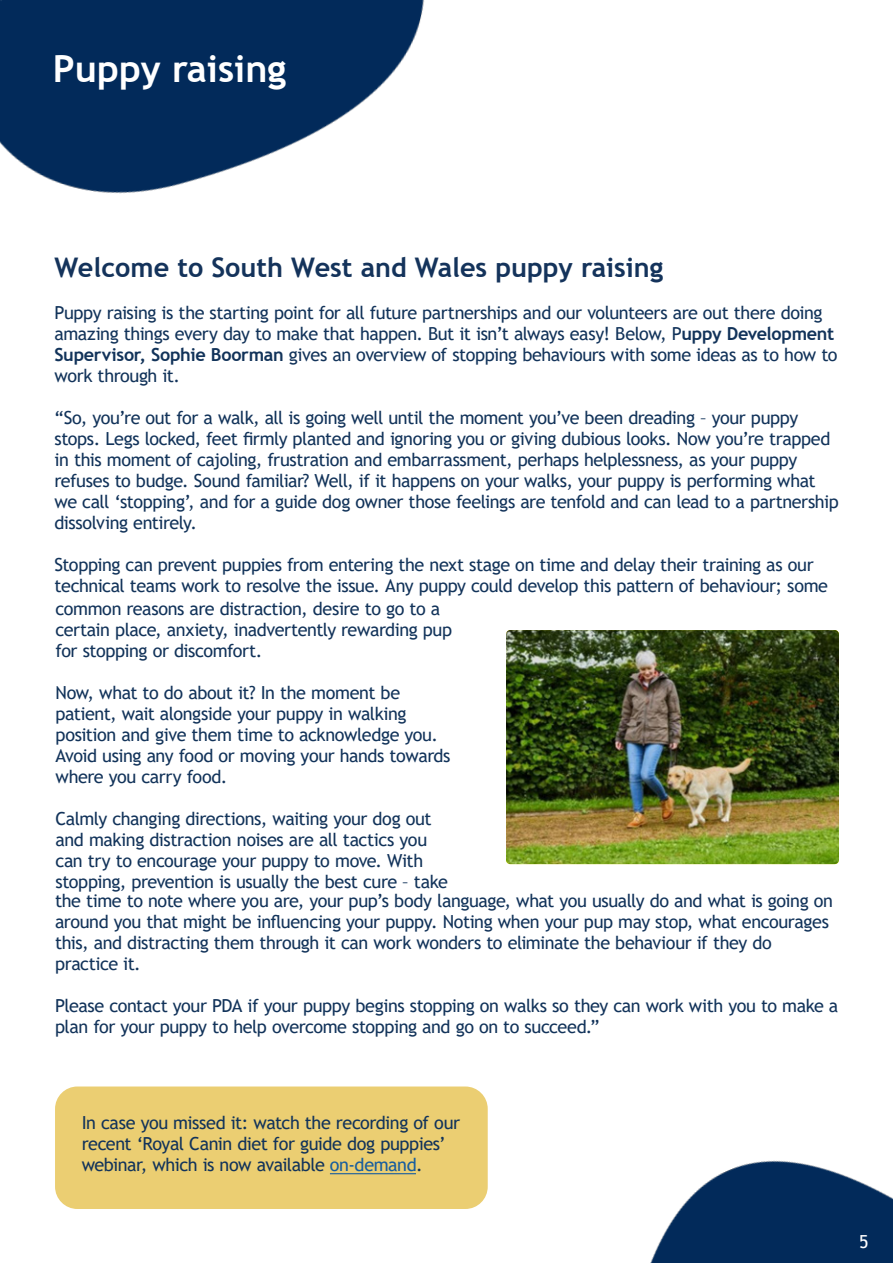
<style>
.page{position:relative;width:893px;height:1263px;background:#fff}
.page>*{position:absolute;margin:0;border:0;box-sizing:border-box;transform-origin:0 0}
.Page_title{font:700 37.5px "Trebuchet MS";color:#fff}
.Small_heading{font:700 27px "Trebuchet MS";color:#14335b}
.t1{font:18px/21px "Trebuchet MS";letter-spacing:-.025em;color:#12335a}
.t2{font:18px "Trebuchet MS";color:#fff}
.s1{font-weight:700}
.s2{color:#175d9e}
</style>
<div class="page">
<img style="left:0;top:0;width:424px;height:194px">
<img style="left:650px;top:1160px;width:243px;height:103px">
<div style="left:55px;top:1086px;width:433px;height:123px;background:#ebce72;border-radius:22px"></div>
<hr style="left:330px;top:1173px;width:86px;height:1px;background:#175d9e">
<img style="left:506px;top:630px;width:333px;height:234px">
<p class="Page_title" style="left:53px;top:45px;width:235px">Puppy raising</p>
<p class="Small_heading" style="left:55px;top:250px;width:610px">Welcome to South West and Wales puppy raising</p>
<p class="t1" style="left:55px;top:302px;width:785px">Puppy raising is the starting point for all future partnerships and our volunteers are out there doing amazing things every day to make that happen. But it isn’t always easy! Below, P<span class="s1">uppy Development Supervisor, Sophie Boorman</span> gives an overview of stopping behaviours with some ideas as to how to work through it.</p>
<p class="t1" style="left:55px;top:407px;width:786px">“So, you’re out for a walk, all is going well until the moment you’ve been dreading – your puppy stops. Legs locked, feet firmly planted and ignoring you or giving dubious looks. Now you’re trapped in this moment of cajoling, frustration and embarrassment, perhaps helplessness, as your puppy refuses to budge. Sound familiar? Well, if it happens on your walks, your puppy is performing what we call ‘stopping’, and for a guide dog owner those feelings are tenfold and can lead to a partnership dissolving entirely.</p>
<p class="t1" style="left:55px;top:554px;width:775px">Stopping can prevent puppies from entering the next stage on time and delay their training as our technical teams work to resolve the issue. Any puppy could develop this pattern of behaviour; some</p>
<p class="t1" style="left:56px;top:598px;width:398px">common reasons are distraction, desire to go to a certain place, anxiety, inadvertently rewarding pup for stopping or discomfort.</p>
<p class="t1" style="left:56px;top:682px;width:397px">Now, what to do about it? In the moment be patient, wait alongside your puppy in walking position and give them time to acknowledge you.<br>Avoid using any food or moving your hands towards where you carry food.</p>
<p class="t1" style="left:56px;top:808px;width:394px">Calmly changing directions, waiting your dog out and making distraction noises are all tactics you can try to encourage your puppy to move. With stopping, prevention is usually the best cure – take</p>
<p class="t1" style="left:55px;top:890px;width:779px">the time to note where you are, your pup’s body language, what you usually do and what is going on around you that might be influencing your puppy. Noting when your pup may stop, what encourages this, and distracting them through it can work wonders to eliminate the behaviour if they do practice it.</p>
<p class="t1" style="left:55px;top:995px;width:785px">Please contact your PDA if your puppy begins stopping on walks so they can work with you to make a plan for your puppy to help overcome stopping and go on to succeed.”</p>
<p class="t1" style="left:82px;top:1112px;width:380px">In case you missed it: watch the recording of our recent ‘Royal Canin diet for guide dog puppies’ webinar, which is now available <span class="s2">on-demand</span>.</p>
<p class="t2" style="left:859px;top:1230px;width:11px">5</p>
</div>
